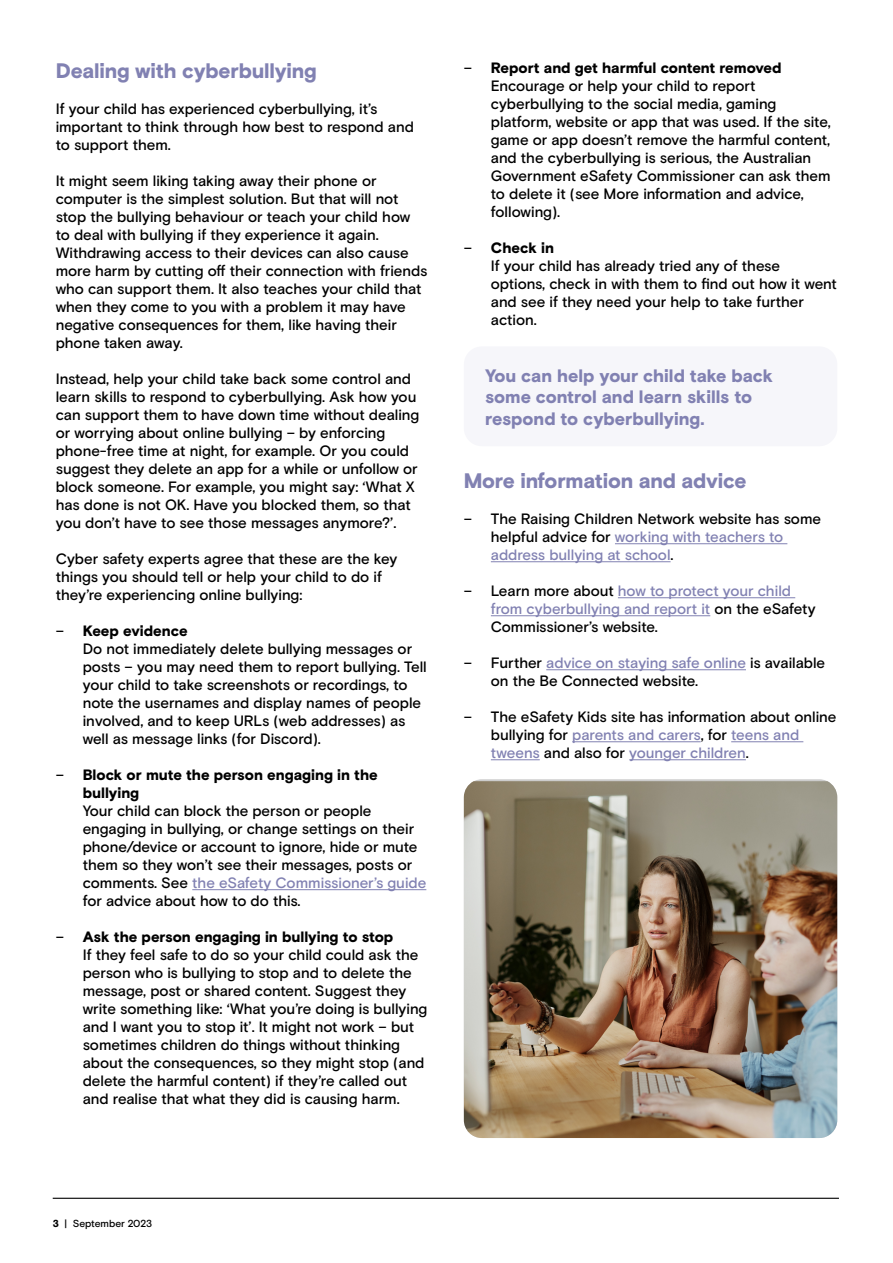
<style>
.page{position:relative;width:893px;height:1263px;background:#fff}
.page>*{position:absolute;margin:0;border:0;box-sizing:border-box;transform-origin:0 0}
.t1{font:900 21px "Basis Grotesque Pro";letter-spacing:-.01em;color:#8181b2}
.t2{font:900 18px/21.6px "Basis Grotesque Pro";letter-spacing:-.005em;color:#8181b2}
.t3{font:500 15px/18px "Basis Grotesque Pro";letter-spacing:-.005em;color:#000}
.t4{font:900 15px/18px "Basis Grotesque Pro";color:#000}
.t5{font:500 10.2px "Basis Grotesque Pro";letter-spacing:-.01em;color:#000}
.s1{font-weight:900}
.s2{font-weight:500}
.s3{color:#8181b2}
</style>
<div class="page">
<hr style="left:53px;top:1198px;width:786px;height:1px;background:#000">
<hr style="left:615px;top:543px;width:172px;height:1px;background:#8181b2">
<hr style="left:491px;top:561px;width:180px;height:1px;background:#8181b2">
<hr style="left:618px;top:597px;width:177px;height:1px;background:#8181b2">
<hr style="left:491px;top:615px;width:219px;height:1px;background:#8181b2">
<hr style="left:546px;top:669px;width:200px;height:1px;background:#8181b2">
<hr style="left:572px;top:741px;width:129px;height:1px;background:#8181b2">
<hr style="left:731px;top:741px;width:72px;height:1px;background:#8181b2">
<hr style="left:491px;top:759px;width:49px;height:1px;background:#8181b2">
<hr style="left:629px;top:759px;width:117px;height:1px;background:#8181b2">
<div style="left:464px;top:346px;width:373px;height:100px;background:#f6f6fa;border-radius:18px"></div>
<img style="left:464px;top:781px;width:373px;height:357px">
<hr style="left:192px;top:889px;width:234px;height:1px;background:#8181b2">
<h1 class="t1" style="left:56px;top:58px;width:262px">Dealing with cyberbullying</h1>
<p class="t3" style="left:56px;top:100px;width:360px">If your child has experienced cyberbullying, it’s important to think through how best to respond and to support them.</p>
<p class="t3" style="left:56px;top:172px;width:373px">It might seem liking taking away their phone or computer is the simplest solution. But that will not stop the bullying behaviour or teach your child how to deal with bullying if they experience it again.<br>Withdrawing access to their devices can also cause more harm by cutting off their connection with friends who can support them. It also teaches your child that when they come to you with a problem it may have negative consequences for them, like having their phone taken away.</p>
<p class="t3" style="left:56px;top:370px;width:365px">Instead, help your child take back some control and learn skills to respond to cyberbullying. Ask how you can support them to have down time without dealing or worrying about online bullying – by enforcing phone-free time at night, for example. Or you could suggest they delete an app for a while or unfollow or block someone. For example, you might say: ‘What X has done is not OK. Have you blocked them, so that you don’t have to see those messages anymore?’.</p>
<p class="t3" style="left:56px;top:550px;width:343px">Cyber safety experts agree that these are the key things you should tell or help your child to do if they’re experiencing online bullying:</p>
<p class="t3" style="left:83px;top:622px;width:346px;text-indent:-27px">– <span class="s1">Keep evidence<br></span>Do not immediately delete bullying messages or posts – you may need them to report bullying. Tell your child to take screenshots or recordings, to note the usernames and display names of people involved, and to keep URLs (web addresses) as well as message links (for Discord).</p>
<p class="t4" style="left:83px;top:767px;width:297px;text-indent:-27px"><span class="s2">–</span> Block or mute the person engaging in the bullying</p>
<p class="t3" style="left:83px;top:802px;width:345px">Your child can block the person or people engaging in bullying, or change settings on their phone/device or account to ignore, hide or mute them so they won’t see their messages, posts or comments. See <span class="s3">the eSafety Commissioner’s guide </span>for advice about how to do this.</p>
<p class="t3" style="left:83px;top:928px;width:346px;text-indent:-27px">– <span class="s1">Ask the person engaging in bullying to stop<br></span>If they feel safe to do so your child could ask the person who is bullying to stop and to delete the message, post or shared content. Suggest they write something like: ‘What you’re doing is bullying and I want you to stop it’. It might not work – but sometimes children do things without thinking about the consequences, so they might stop (and delete the harmful content) if they’re called out and realise that what they did is causing harm.</p>
<p class="t3" style="left:491px;top:60px;width:341px;text-indent:-27px">– <span class="s1">Report and get harmful content removed </span>Encourage or help your child to report cyberbullying to the social media, gaming platform, website or app that was used. If the site, game or app doesn’t remove the harmful content, and the cyberbullying is serious, the Australian Government eSafety Commissioner can ask them to delete it (see More information and advice, following).</p>
<p class="t3" style="left:491px;top:240px;width:348px;text-indent:-27px">– <span class="s1">Check in<br></span>If your child has already tried any of these options, check in with them to find out how it went and see if they need your help to take further action.</p>
<p class="t2" style="left:485px;top:366px;width:289px">You can help your child take back some control and learn skills to respond to cyberbullying.</p>
<h1 class="t1" style="left:464px;top:468px;width:284px">More information and advice</h1>
<p class="t3" style="left:491px;top:510px;width:332px;text-indent:-27px">– The Raising Children Network website has some helpful advice for <span class="s3">working with teachers to address bullying at school</span>.</p>
<p class="t3" style="left:491px;top:582px;width:326px;text-indent:-27px">– Learn more about <span class="s3">how to protect your child from cyberbullying and report it</span> on the eSafety<br>Commissioner’s website.</p>
<p class="t3" style="left:491px;top:654px;width:336px;text-indent:-27px">– Further <span class="s3">advice on staying safe online</span> is available on the Be Connected website.</p>
<p class="t3" style="left:491px;top:708px;width:347px;text-indent:-27px">– The eSafety Kids site has information about online bullying for <span class="s3">parents and carers</span>, for <span class="s3">teens and tweens</span> and also for <span class="s3">younger children</span>.</p>
<p class="t5" style="left:53px;top:1217px;width:101px"><span class="s1">3</span> | September 2023</p>
</div>
